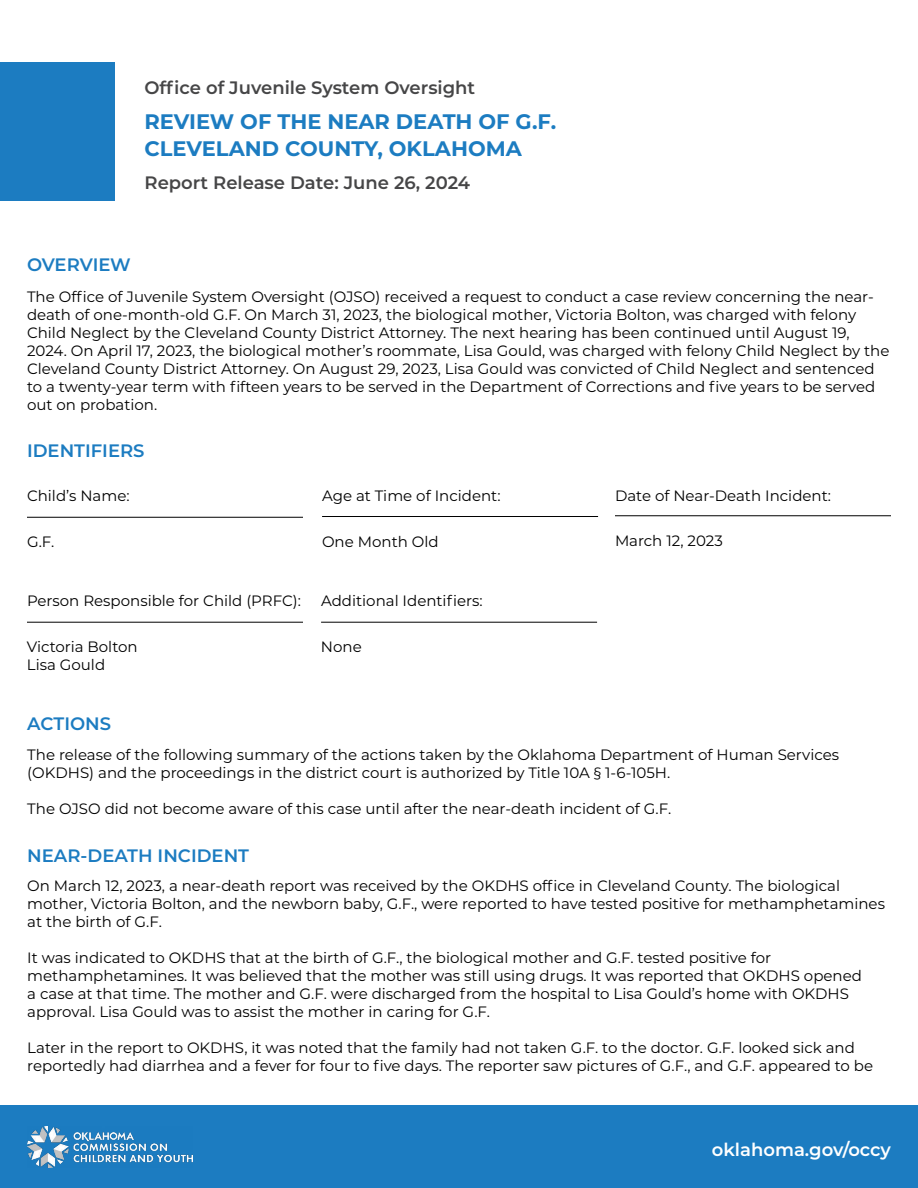
<style>
.page{position:relative;width:918px;height:1188px;background:#fff}
.page>*{position:absolute;margin:0;border:0;box-sizing:border-box;transform-origin:0 0}
.t1{font:700 21px/27px "Montserrat";color:#1c7cc1}
.t2{font:600 18px "Montserrat";color:#464647}
.t3{font:600 18px "Montserrat";color:#1c7cc1}
.t4{font:600 18px "Montserrat";color:#fff}
.t5{font:15px/18px "Montserrat";color:#000}
</style>
<div class="page">
<div style="left:0;top:63px;width:114px;height:138px;background:#1c7cc1"></div>
<div style="left:0;top:1106px;width:918px;height:82px;background:#1c7cc1"></div>
<img style="left:27px;top:1126px;width:165px;height:42px">
<hr style="left:27px;top:517px;width:276px;height:1px;background:#000">
<hr style="left:322px;top:516px;width:276px;height:1px;background:#000">
<hr style="left:615px;top:515px;width:276px;height:1px;background:#000">
<hr style="left:27px;top:622px;width:276px;height:1px;background:#000">
<hr style="left:321px;top:622px;width:276px;height:1px;background:#000">
<p class="t2" style="left:145px;top:74px;width:332px">Office of Juvenile System Oversight</p>
<h1 class="t1" style="left:145px;top:107px;width:413px">REVIEW OF THE NEAR DEATH OF G.F.<br>CLEVELAND COUNTY, OKLAHOMA</h1>
<p class="t2" style="left:145px;top:170px;width:327px">Report Release Date: June 26, 2024</p>
<p class="t3" style="left:27px;top:252px;width:105px">OVERVIEW</p>
<p class="t5" style="left:27px;top:287px;width:864px">The Office of Juvenile System Oversight (OJSO) received a request to conduct a case review concerning the near&shy;death of one-month-old G.F. On March 31, 2023, the biological mother, Victoria Bolton, was charged with felony Child Neglect by the Cleveland County District Attorney. The next hearing has been continued until August 19, 2024. On April 17, 2023, the biological mother’s roommate, Lisa Gould, was charged with felony Child Neglect by the Cleveland County District Attorney. On August 29, 2023, Lisa Gould was convicted of Child Neglect and sentenced to a twenty-year term with fifteen years to be served in the Department of Corrections and five years to be served out on probation.</p>
<p class="t3" style="left:27px;top:438px;width:119px">IDENTIFIERS</p>
<p class="t5" style="left:27px;top:487px;width:104px">Child’s Name:</p>
<p class="t5" style="left:322px;top:487px;width:180px">Age at Time of Incident:</p>
<p class="t5" style="left:615px;top:487px;width:218px">Date of Near-Death Incident:</p>
<p class="t5" style="left:27px;top:532px;width:29px">G.F.</p>
<p class="t5" style="left:322px;top:532px;width:118px">One Month Old</p>
<p class="t5" style="left:615px;top:532px;width:109px">March 12, 2023</p>
<p class="t5" style="left:27px;top:591px;width:276px">Person Responsible for Child (PRFC):</p>
<p class="t5" style="left:27px;top:637px;width:112px">Victoria Bolton<br>Lisa Gould</p>
<p class="t5" style="left:321px;top:591px;width:163px">Additional Identifiers:</p>
<p class="t5" style="left:321px;top:637px;width:42px">None</p>
<p class="t3" style="left:27px;top:711px;width:85px">ACTIONS</p>
<p class="t5" style="left:27px;top:745px;width:813px">The release of the following summary of the actions taken by the Oklahoma Department of Human Services (OKDHS) and the proceedings in the district court is authorized by Title 10A § 1-6-105H.</p>
<p class="t5" style="left:27px;top:799px;width:646px">The OJSO did not become aware of this case until after the near-death incident of G.F.</p>
<p class="t3" style="left:27px;top:843px;width:223px">NEAR-DEATH INCIDENT</p>
<p class="t5" style="left:27px;top:876px;width:859px">On March 12, 2023, a near-death report was received by the OKDHS office in Cleveland County. The biological mother, Victoria Bolton, and the newborn baby, G.F., were reported to have tested positive for methamphetamines at the birth of G.F.</p>
<p class="t5" style="left:27px;top:948px;width:836px">It was indicated to OKDHS that at the birth of G.F., the biological mother and G.F. tested positive for methamphetamines. It was believed that the mother was still using drugs. It was reported that OKDHS opened a case at that time. The mother and G.F. were discharged from the hospital to Lisa Gould’s home with OKDHS approval. Lisa Gould was to assist the mother in caring for G.F.</p>
<p class="t5" style="left:27px;top:1038px;width:847px">Later in the report to OKDHS, it was noted that the family had not taken G.F. to the doctor. G.F. looked sick and reportedly had diarrhea and a fever for four to five days. The reporter saw pictures of G.F., and G.F. appeared to be</p>
<p class="t4" style="left:712px;top:1137px;width:181px">oklahoma.gov/occy</p>
</div>
